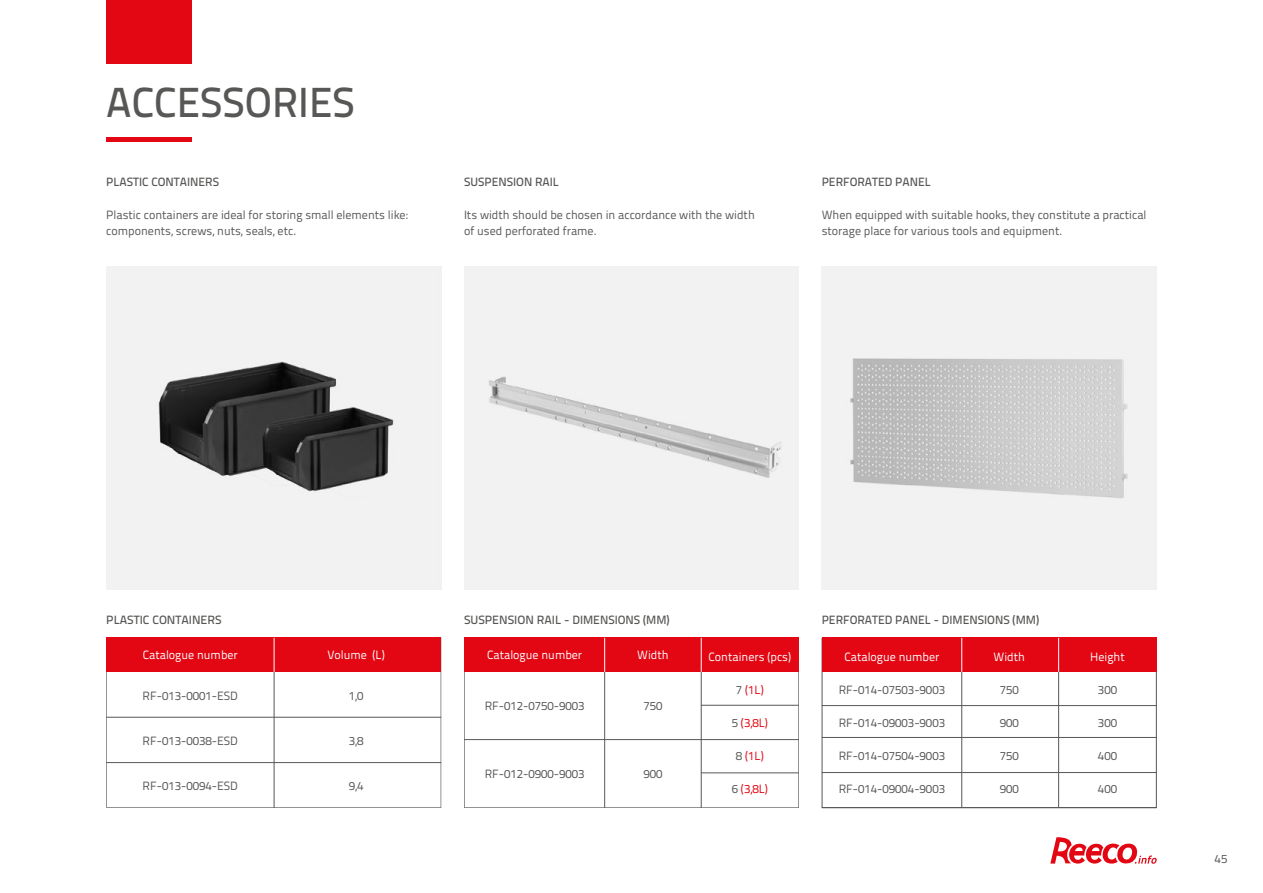
<style>
.page{position:relative;width:1263px;height:893px;background:#fff}
.page>*{position:absolute;margin:0;border:0;box-sizing:border-box;transform-origin:0 0}
.t1{font:500 42px "Titillium Text 22 L";color:#575756}
.t2{font:12px/16.5px "Titillium Text 22 L";color:#575756}
.t3{font:500 12px "Titillium Text 22 L";color:#575756}
.t4{font:12px "Titillium Text 22 L";color:#fff}
.t5{font:12px "Titillium Text 22 L";color:#e30613}
.s1{color:#575756}
</style>
<div class="page">
<svg style="left:106px;top:672px;width:335px;height:136px"></svg>
<div style="left:106px;top:638px;width:335px;height:34px;background:#e30613"></div>
<hr style="left:274px;top:672px;width:1px;height:136px;background:#575756">
<hr style="left:274px;top:638px;width:1px;height:34px;background:#fff">
<hr style="left:106px;top:717px;width:335px;height:1px;background:#575756">
<hr style="left:106px;top:762px;width:335px;height:1px;background:#575756">
<svg style="left:464px;top:672px;width:335px;height:136px"></svg>
<div style="left:464px;top:638px;width:335px;height:34px;background:#e30613"></div>
<hr style="left:604px;top:672px;width:1px;height:136px;background:#575756">
<hr style="left:604px;top:638px;width:1px;height:34px;background:#fff">
<hr style="left:464px;top:739px;width:335px;height:1px;background:#575756">
<hr style="left:701px;top:672px;width:1px;height:136px;background:#575756">
<hr style="left:701px;top:638px;width:1px;height:34px;background:#fff">
<svg style="left:1050px;top:837px;width:107px;height:27px"></svg>
<img style="left:106px;top:267px;width:335px;height:323px">
<img style="left:464px;top:267px;width:335px;height:323px">
<div style="left:106px;top:0;width:85px;height:64px;background:#e30613"></div>
<hr style="left:106px;top:138px;width:85px;height:4px;background:#e30613">
<div style="left:822px;top:638px;width:335px;height:34px;background:#e30613"></div>
<hr style="left:1058px;top:672px;width:1px;height:135px;background:#575756">
<hr style="left:961px;top:672px;width:1px;height:135px;background:#575756">
<hr style="left:1058px;top:638px;width:1px;height:34px;background:#fff">
<hr style="left:961px;top:638px;width:1px;height:34px;background:#fff">
<hr style="left:822px;top:705px;width:335px;height:1px;background:#575756">
<hr style="left:822px;top:772px;width:335px;height:1px;background:#575756">
<hr style="left:822px;top:807px;width:335px;height:1px;background:#575756">
<hr style="left:822px;top:737px;width:335px;height:1px;background:#575756">
<img style="left:822px;top:267px;width:335px;height:323px">
<hr style="left:701px;top:705px;width:98px;height:1px;background:#575756">
<hr style="left:701px;top:772px;width:98px;height:1px;background:#575756">
<h1 class="t1" style="left:106px;top:70px;width:250px">ACCESSORIES</h1>
<p class="t3" style="left:106px;top:173px;width:114px">PLASTIC CONTAINERS</p>
<p class="t2" style="left:106px;top:206px;width:303px">Plastic containers are ideal for storing small elements like: components, screws, nuts, seals, etc.</p>
<p class="t3" style="left:464px;top:173px;width:96px">SUSPENSION RAIL</p>
<p class="t2" style="left:464px;top:206px;width:292px">Its width should be chosen in accordance with the width of used perforated frame.</p>
<p class="t3" style="left:822px;top:173px;width:111px">PERFORATED PANEL</p>
<p class="t2" style="left:822px;top:206px;width:326px">When equipped with suitable hooks, they constitute a practical storage place for various tools and equipment.</p>
<p class="t3" style="left:106px;top:611px;width:117px">PLASTIC CONTAINERS</p>
<p class="t4" style="left:143px;top:646px;width:97px">Catalogue number</p>
<p class="t2" style="left:143px;top:687px;width:97px">RF-013-0001-ESD</p>
<p class="t2" style="left:143px;top:732px;width:97px">RF-013-0038-ESD</p>
<p class="t2" style="left:143px;top:777px;width:97px">RF-013-0094-ESD</p>
<p class="t4" style="left:327px;top:646px;width:59px">Volume (L)</p>
<p class="t2" style="left:349px;top:687px;width:16px">1,0</p>
<p class="t2" style="left:349px;top:732px;width:16px">3,8</p>
<p class="t2" style="left:349px;top:777px;width:16px">9,4</p>
<p class="t3" style="left:464px;top:611px;width:207px">SUSPENSION RAIL - DIMENSIONS (MM)</p>
<p class="t4" style="left:487px;top:646px;width:97px">Catalogue number</p>
<p class="t2" style="left:485px;top:697px;width:101px">RF-012-0750-9003</p>
<p class="t2" style="left:485px;top:765px;width:101px">RF-012-0900-9003</p>
<p class="t4" style="left:637px;top:646px;width:33px">Width</p>
<p class="t2" style="left:643px;top:697px;width:21px">750</p>
<p class="t2" style="left:643px;top:765px;width:21px">900</p>
<p class="t4" style="left:708px;top:647px;width:84px">Containers (pcs)</p>
<p class="t5" style="left:736px;top:680px;width:29px"><span class="s1">7</span> (1L)</p>
<p class="t5" style="left:732px;top:713px;width:38px"><span class="s1">5</span> (3,8L)</p>
<p class="t5" style="left:736px;top:746px;width:29px"><span class="s1">8</span> (1L)</p>
<p class="t5" style="left:732px;top:779px;width:38px"><span class="s1">6</span> (3,8L)</p>
<p class="t3" style="left:822px;top:611px;width:219px">PERFORATED PANEL - DIMENSIONS (MM)</p>
<p class="t4" style="left:844px;top:647px;width:97px">Catalogue number</p>
<p class="t2" style="left:839px;top:680px;width:108px">RF-014-07503-9003</p>
<p class="t2" style="left:839px;top:713px;width:108px">RF-014-09003-9003</p>
<p class="t2" style="left:839px;top:746px;width:108px">RF-014-07504-9003</p>
<p class="t2" style="left:839px;top:779px;width:108px">RF-014-09004-9003</p>
<p class="t4" style="left:994px;top:647px;width:33px">Width</p>
<p class="t2" style="left:1000px;top:680px;width:21px">750</p>
<p class="t2" style="left:1000px;top:713px;width:21px">900</p>
<p class="t2" style="left:1000px;top:746px;width:21px">750</p>
<p class="t2" style="left:1000px;top:779px;width:21px">900</p>
<p class="t4" style="left:1090px;top:647px;width:36px">Height</p>
<p class="t2" style="left:1098px;top:680px;width:21px">300</p>
<p class="t2" style="left:1098px;top:713px;width:21px">300</p>
<p class="t2" style="left:1098px;top:746px;width:21px">400</p>
<p class="t2" style="left:1098px;top:779px;width:21px">400</p>
<p class="t2" style="left:1214px;top:850px;width:14px">45</p>
</div>
